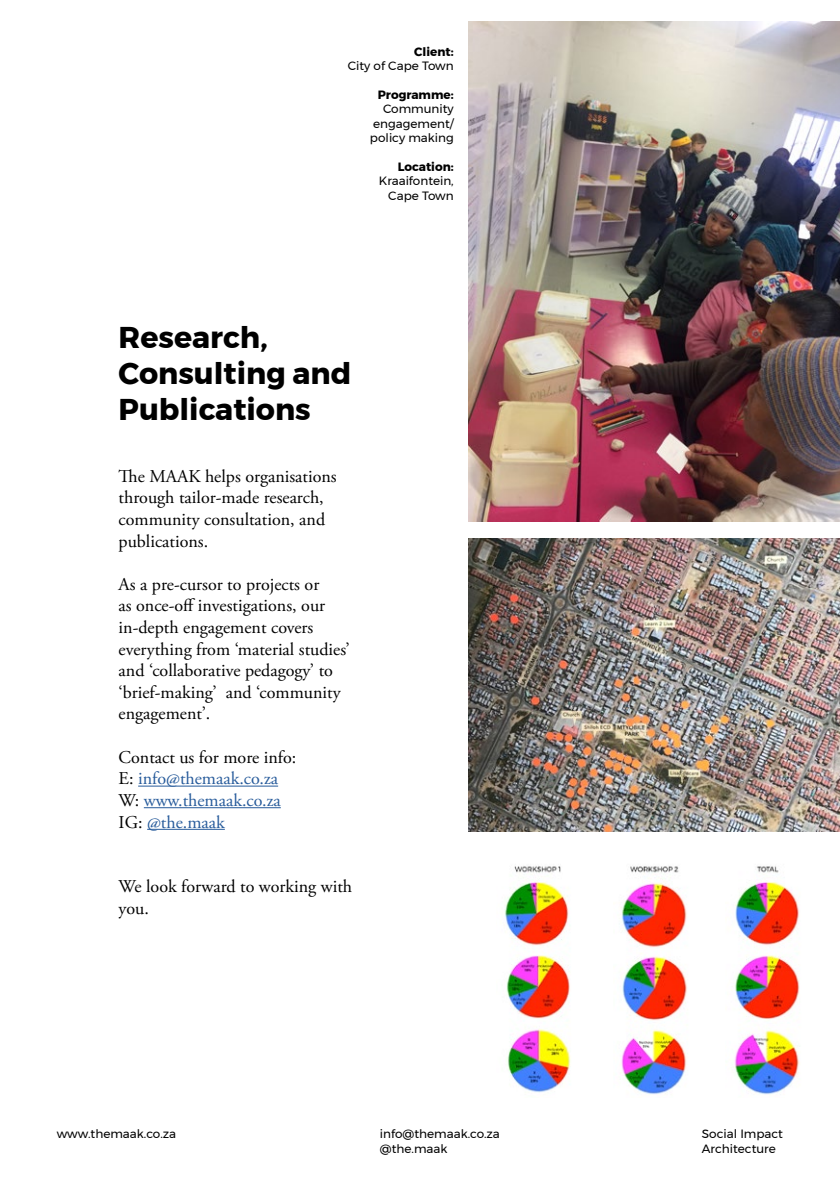
<style>
.page{position:relative;width:840px;height:1191px;background:#fff}
.page>*{position:absolute;margin:0;border:0;box-sizing:border-box;transform-origin:0 0}
.t1{font:700 30px/36px "Montserrat";color:#000}
.t2{font:18px/21.6px "Adobe Garamond Pro";color:#000}
.t3{font:18px/21.6px "Adobe Garamond Pro";color:#275b9b}
.t4{font:12px/14.4px "Montserrat";color:#000}
.t5{font:700 12px "Montserrat";color:#000}
.s1{color:#000}
</style>
<div class="page">
<hr style="left:138px;top:785px;width:140px;height:1px;background:#275b9b">
<hr style="left:144px;top:807px;width:137px;height:1px;background:#275b9b">
<hr style="left:147px;top:829px;width:78px;height:1px;background:#275b9b">
<img style="left:468px;top:539px;width:371px;height:292px">
<img style="left:468px;top:21px;width:371px;height:500px">
<img style="left:505px;top:866px;width:66px;height:227px">
<img style="left:621px;top:866px;width:66px;height:228px">
<img style="left:734px;top:866px;width:66px;height:228px">
<p class="t5" style="left:414px;top:42px;width:41px">Client:</p>
<p class="t4" style="left:347px;top:58px;width:107px">City of Cape Town</p>
<p class="t5" style="left:377px;top:85px;width:78px">Programme:</p>
<p class="t4" style="left:370px;top:102px;width:85px;text-align:justify;text-indent:13px">Community engagement/ policy making</p>
<p class="t5" style="left:397px;top:157px;width:57px">Location:</p>
<p class="t4" style="left:379px;top:174px;width:76px;text-align:right">Kraaifontein,<br>Cape Town</p>
<h1 class="t1" style="left:118px;top:319px;width:234px">Research,<br>Consulting and<br>Publications</h1>
<p class="t2" style="left:118px;top:466px;width:219px">The MAAK helps organisations through tailor-made research, community consultation, and publications.</p>
<p class="t2" style="left:118px;top:574px;width:232px">As a pre-cursor to projects or<br>as once-off investigations, our in-depth engagement covers everything from ‘material studies’ and ‘collaborative pedagogy’ to ‘brief-making’ and ‘community engagement’.</p>
<p class="t3" style="left:118px;top:747px;width:179px"><span class="s1">Contact us for more info:<br>E:</span> info@themaak.co.za<br><span class="s1">W:</span> www.themaak.co.za<br><span class="s1">IG:</span> @the.maak</p>
<p class="t2" style="left:118px;top:876px;width:235px">We look forward to working with you.</p>
<p class="t4" style="left:57px;top:1126px;width:121px">www.themaak.co.za</p>
<p class="t4" style="left:380px;top:1126px;width:121px">info@themaak.co.za @the.maak</p>
<p class="t4" style="left:701px;top:1126px;width:83px">Social Impact<br>Architecture</p>
</div>
